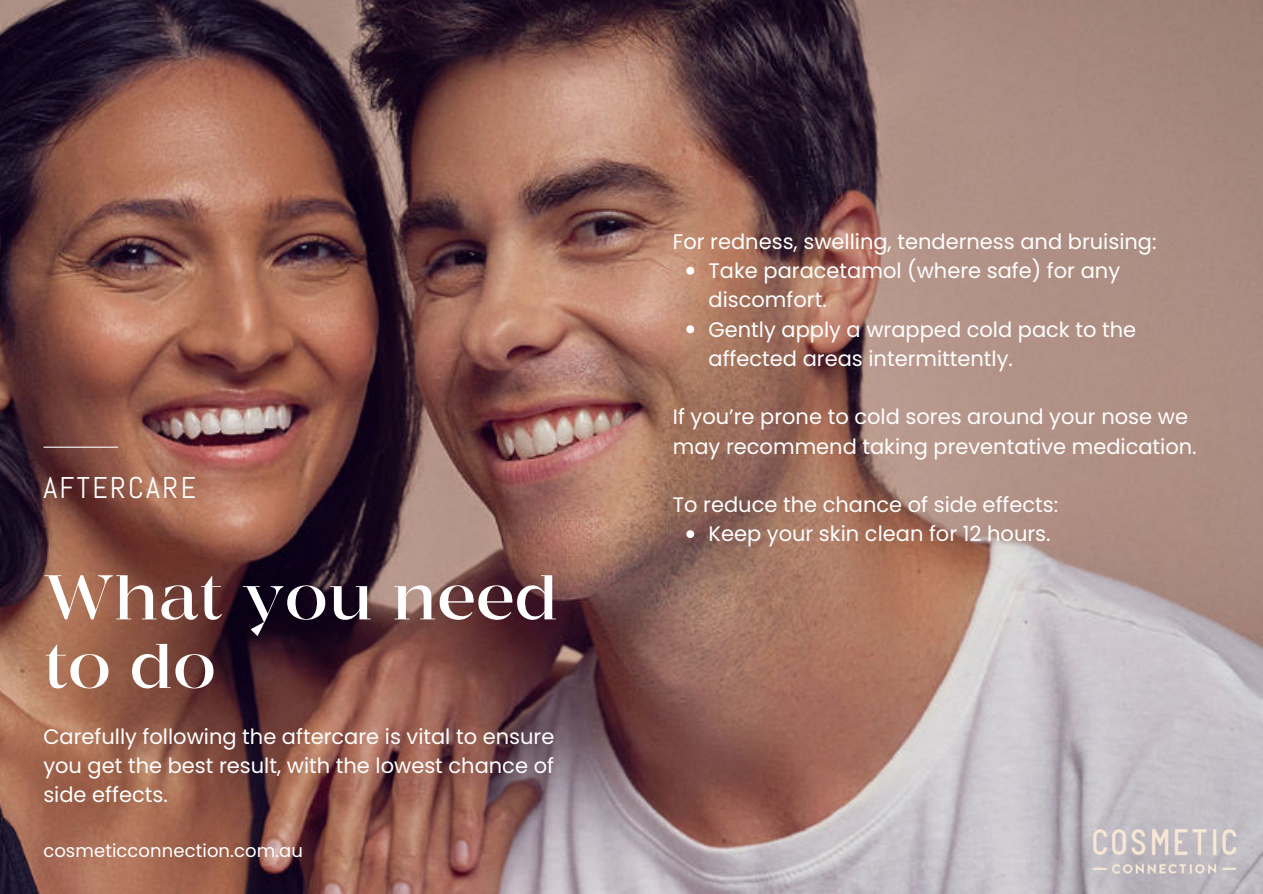
<style>
.page{position:relative;width:1263px;height:894px;background:#fff}
.page>*{position:absolute;margin:0;border:0;box-sizing:border-box;transform-origin:0 0}
.t1{font:300 63px/68.6px "MADE Coachella";color:#fff}
.t2{font:30px "Abel";letter-spacing:.08em;color:#fff}
.t3{font:21px/29.2px "Poppins";color:#fff}
.t4{font:18px "Poppins";letter-spacing:.005em;color:#fff}
</style>
<div class="page">
<img style="left:0;top:0;width:1263px;height:893px">
<img style="left:1067px;top:803px;width:195px;height:89px">
<hr style="left:44px;top:446px;width:74px;height:1px;background:#fff">
<svg style="left:686px;top:267px;width:8px;height:7px"></svg>
<svg style="left:686px;top:325px;width:8px;height:8px"></svg>
<svg style="left:686px;top:530px;width:8px;height:8px"></svg>
<p class="t2" style="left:43px;top:468px;width:154px">AFTERCARE</p>
<p class="t1" style="left:43px;top:565px;width:516px">What you need to do</p>
<p class="t3" style="left:43px;top:721px;width:513px;text-align:justify">Carefully following the aftercare is vital to ensure you get the best result, with the lowest chance of side effects.</p>
<p class="t4" style="left:43px;top:838px;width:261px">cosmeticconnection.com.au</p>
<p class="t3" style="left:673px;top:227px;width:485px">For redness, swelling, tenderness and bruising:</p>
<p class="t3" style="left:708px;top:256px;width:413px">Take paracetamol (where safe) for any discomfort.</p>
<p class="t3" style="left:708px;top:314px;width:429px">Gently apply a wrapped cold pack to the affected areas intermittently.</p>
<p class="t3" style="left:673px;top:402px;width:525px">If you’re prone to cold sores around your nose we may recommend taking preventative medication.</p>
<p class="t3" style="left:673px;top:490px;width:387px">To reduce the chance of side effects:</p>
<p class="t3" style="left:708px;top:519px;width:344px">Keep your skin clean for 12 hours.</p>
</div>
